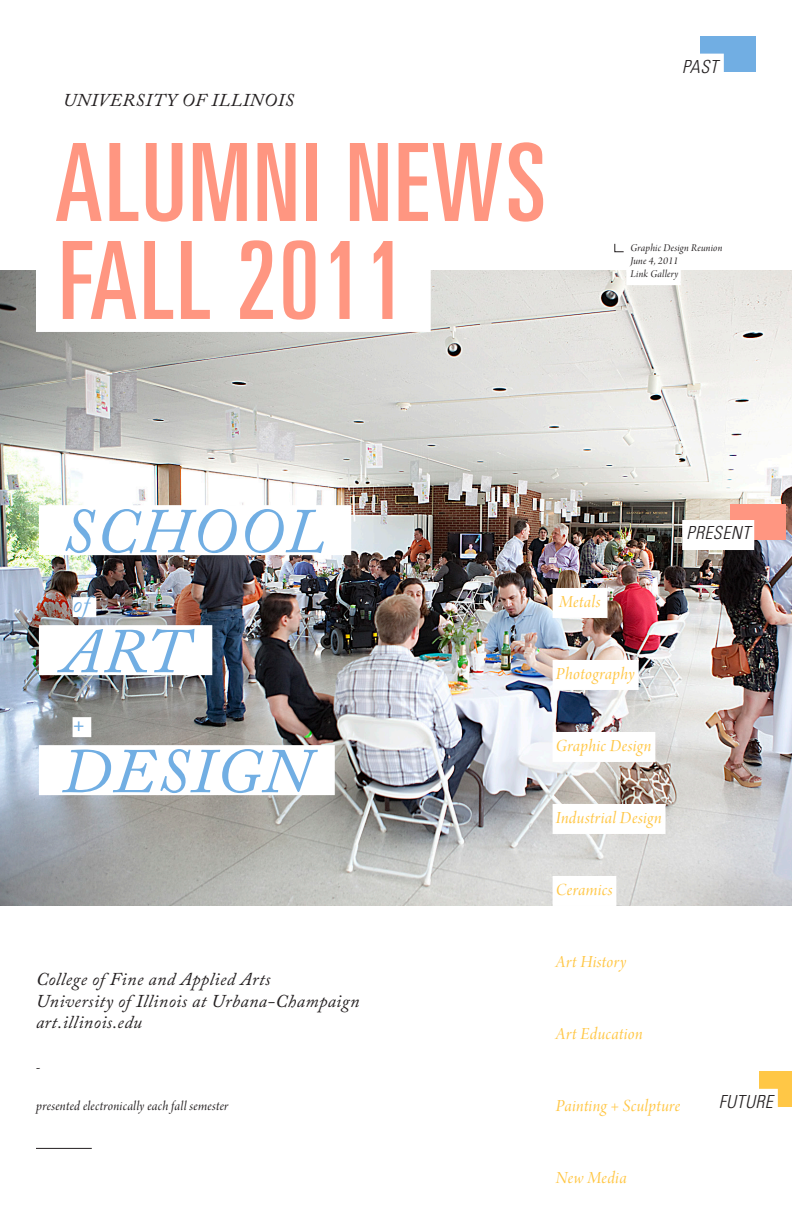
<style>
.page{position:relative;width:792px;height:1224px;background:#fff}
.page>*{position:absolute;margin:0;border:0;box-sizing:border-box;transform-origin:0 0}
.t1{font:ultra-condensed 108px "Univers";letter-spacing:.025em;color:#ff9681}
.t2{font:ultra-condensed 108px "Univers";color:#ff9681}
.t3{font:italic 63px "Adobe Caslon Pro";letter-spacing:.035em;color:#71aee3}
.t4{font:italic 24px "Adobe Caslon Pro";color:#71aee3}
.t5{font:18px "Arno Pro Italic Display";letter-spacing:.02em;color:#ffc746}
.t6{font:italic 18px "Adobe Caslon Pro";letter-spacing:.025em;color:#231f20}
.t7{font:italic 300 condensed 18px "Univers";letter-spacing:.025em;color:#231f20}
.t8{font:18px "Arno Pro Italic Display";color:#231f20}
.t9{font:14px "Arno Pro Italic Display";letter-spacing:.02em;color:#231f20}
.t10{font:11px "Arno Pro Italic Display";letter-spacing:.02em;color:#231f20}
.s1{font-style:inherit}
</style>
<div class="page">
<img style="left:0;top:270px;width:792px;height:636px">
<div style="left:36px;top:242px;width:395px;height:90px;background:#fff"></div>
<div style="left:39px;top:505px;width:312px;height:50px;background:#fff"></div>
<div style="left:73px;top:597px;width:23px;height:20px;background:#fff"></div>
<div style="left:39px;top:625px;width:173px;height:50px;background:#fff"></div>
<div style="left:73px;top:717px;width:18px;height:20px;background:#fff"></div>
<div style="left:39px;top:745px;width:296px;height:50px;background:#fff"></div>
<div style="left:700px;top:36px;width:56px;height:36px;background:#71aee3"></div>
<div style="left:730px;top:504px;width:55px;height:36px;background:#ff9681"></div>
<div style="left:760px;top:1071px;width:32px;height:36px;background:#ffc746"></div>
<div style="left:553px;top:732px;width:102px;height:30px;background:#fff"></div>
<div style="left:553px;top:804px;width:113px;height:30px;background:#fff"></div>
<div style="left:553px;top:660px;width:86px;height:30px;background:#fff"></div>
<div style="left:553px;top:588px;width:55px;height:30px;background:#fff"></div>
<div style="left:553px;top:876px;width:63px;height:30px;background:#fff"></div>
<div style="left:682px;top:54px;width:42px;height:30px;background:#fff"></div>
<div style="left:682px;top:520px;width:72px;height:30px;background:#fff"></div>
<div style="left:719px;top:1089px;width:59px;height:30px;background:#fff"></div>
<hr style="left:36px;top:1148px;width:56px;height:1px;background:#231f20">
<div style="left:626px;top:257px;width:55px;height:28px;background:#fff"></div>
<svg style="left:614px;top:243px;width:10px;height:9px"></svg>
<p class="t6" style="left:63px;top:89px;width:232px">UNIVERSITY OF ILLINOIS</p>
<p class="t1" style="left:55px;top:121px;width:493px">ALUMNI NEWS</p>
<p class="t2" style="left:59px;top:219px;width:348px">FALL <span class="s1">2011</span></p>
<p class="t7" style="left:682px;top:55px;width:37px">PAST</p>
<p class="t10" style="left:630px;top:242px;width:93px">Graphic Design Reunion</p>
<p class="t10" style="left:630px;top:255px;width:50px">June 4, 2011</p>
<p class="t10" style="left:630px;top:268px;width:50px">Link Gallery</p>
<p class="t3" style="left:62px;top:494px;width:265px">SCHOOL</p>
<p class="t4" style="left:73px;top:590px;width:18px">of</p>
<p class="t3" style="left:62px;top:614px;width:127px">ART</p>
<p class="t4" style="left:73px;top:710px;width:13px">+</p>
<p class="t3" style="left:62px;top:734px;width:249px">DESIGN</p>
<p class="t6" style="left:36px;top:968px;width:236px">College of Fine and Applied Arts</p>
<p class="t6" style="left:36px;top:990px;width:325px">University of Illinois at Urbana-Champaign</p>
<p class="t6" style="left:36px;top:1012px;width:108px">art.illinois.edu</p>
<p class="t8" style="left:36px;top:1056px;width:6px">-</p>
<p class="t9" style="left:36px;top:1098px;width:194px">presented electronically each fall semester</p>
<p class="t5" style="left:559px;top:592px;width:43px">Metals</p>
<p class="t5" style="left:556px;top:664px;width:81px">Photography</p>
<p class="t5" style="left:556px;top:736px;width:97px">Graphic Design</p>
<p class="t5" style="left:556px;top:808px;width:107px">Industrial Design</p>
<p class="t5" style="left:556px;top:880px;width:58px">Ceramics</p>
<p class="t5" style="left:556px;top:952px;width:72px">Art History</p>
<p class="t5" style="left:556px;top:1024px;width:88px">Art Education</p>
<p class="t7" style="left:687px;top:522px;width:65px">PRESENT</p>
<p class="t5" style="left:556px;top:1096px;width:126px">Painting + Sculpture</p>
<p class="t5" style="left:556px;top:1168px;width:72px">New Media</p>
<p class="t7" style="left:719px;top:1091px;width:56px">FUTURE</p>
</div>
